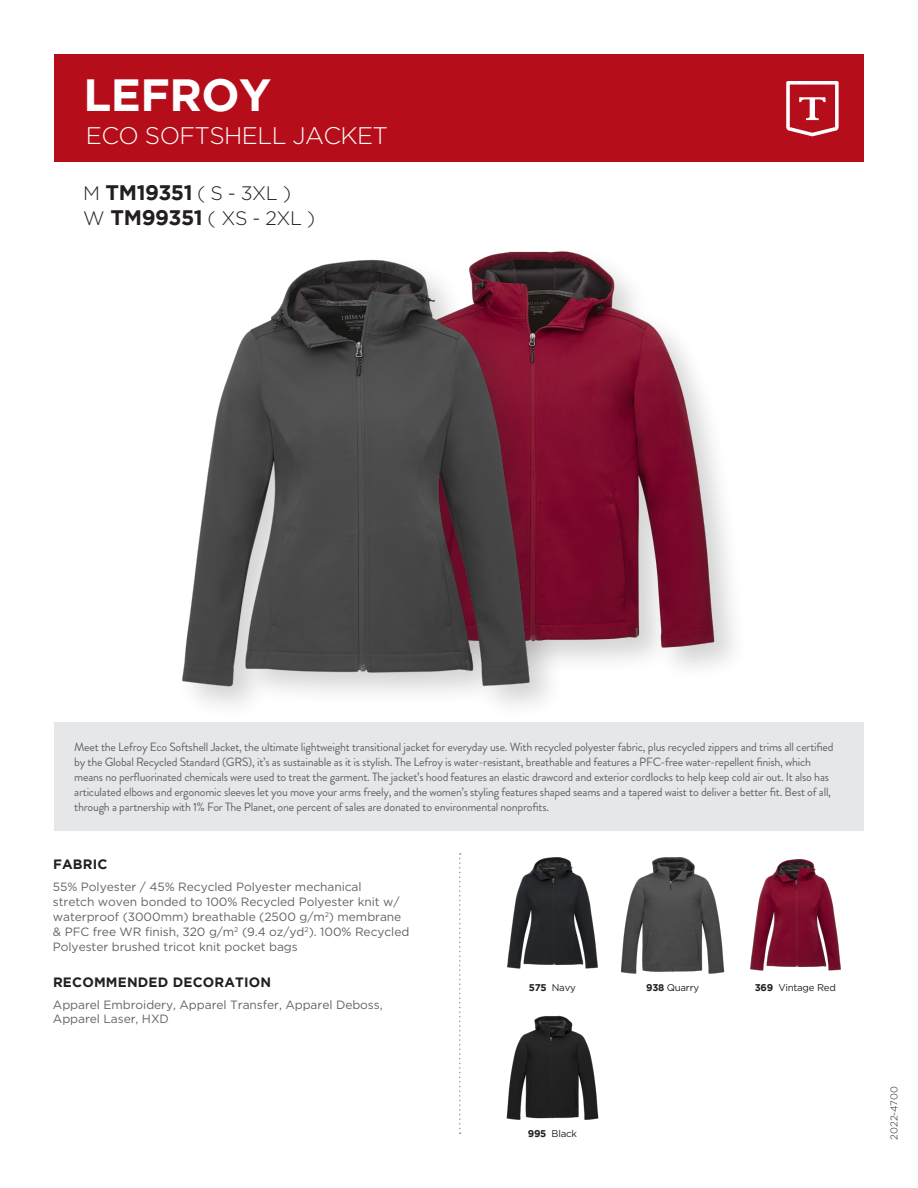
<style>
.page{position:relative;width:918px;height:1188px;background:#fff}
.page>*{position:absolute;margin:0;border:0;box-sizing:border-box;transform-origin:0 0}
.Product_Name{font:700 45px "Gotham";letter-spacing:-.01em;color:#fff}
.Secondary_Name{font:300 24px "Gotham";letter-spacing:-.025em;color:#fff}
.t1{font:300 19.5px "Gotham";letter-spacing:-.025em;color:#231f20}
.Item_Bullets{font:700 13.5px "Gotham";letter-spacing:.015em;color:#231f20}
.Product_Features{font:700 13.5px "Gotham";letter-spacing:.015em;color:#231f20}
.Item_Description{font:12px/15px "Brandon Grotesque";letter-spacing:-.02em;color:#636366}
.Fabric{font:12px/15px "Gotham";letter-spacing:-.005em;color:#636366}
.Decoration_Methods{font:12px/14.4px "Gotham";letter-spacing:-.005em;color:#636366}
.Colour_Name{font:9.75px "Gotham";letter-spacing:-.025em;color:#231f20}
.Colour_Name-2{font:300 9.75px "Gotham";letter-spacing:-.005em;color:#231f20}
.s1{font-weight:700;font-size:21px}
.s2{font-weight:700}
</style>
<div class="page">
<div style="left:358px;top:246px;width:390px;height:436px;background:#231f20;opacity:.19"></div>
<img style="left:361px;top:249px;width:356px;height:402px">
<div style="left:177px;top:254px;width:387px;height:466px;background:#231f20;opacity:.19"></div>
<img style="left:178px;top:256px;width:356px;height:435px">
<div style="left:54px;top:54px;width:810px;height:108px;background:#b50e1a"></div>
<svg style="left:459px;top:853px;width:2px;height:281px"></svg>
<svg style="left:786px;top:81px;width:53px;height:55px"></svg>
<img style="left:507px;top:857px;width:91px;height:112px">
<img style="left:506px;top:1016px;width:93px;height:104px">
<img style="left:621px;top:857px;width:103px;height:117px">
<img style="left:750px;top:859px;width:91px;height:112px">
<div style="left:54px;top:722px;width:810px;height:109px;background:#e6e7e9"></div>
<p class="Product_Name" style="left:83px;top:69px;width:190px">LEFROY</p>
<p class="Secondary_Name" style="left:86px;top:123px;width:304px">ECO SOFTSHELL JACKET</p>
<p class="t1" style="left:83px;top:183px;width:210px">M <span class="s1">TM19351</span> ( S - 3XL )</p>
<p class="t1" style="left:83px;top:208px;width:234px">W <span class="s1">TM99351</span> ( XS - 2XL )</p>
<p class="Item_Description" style="left:74px;top:740px;width:761px">Meet the Lefroy Eco Softshell Jacket, the ultimate lightweight transitional jacket for everyday use. With recycled polyester fabric, plus recycled zippers and trims all certified by the Global Recycled Standard (GRS), it’s as sustainable as it is stylish. The Lefroy is water-resistant, breathable and features a PFC-free water-repellent finish, which means no perfluorinated chemicals were used to treat the garment. The jacket’s hood features an elastic drawcord and exterior cordlocks to help keep cold air out. It also has articulated elbows and ergonomic sleeves let you move your arms freely, and the women’s styling features shaped seams and a tapered waist to deliver a better fit. Best of all, through a partnership with 1% For The Planet, one percent of sales are donated to environmental nonprofits.</p>
<p class="Product_Features" style="left:53px;top:857px;width:56px">FABRIC</p>
<p class="Fabric" style="left:53px;top:879px;width:358px">55% Polyester / 45% Recycled Polyester mechanical<br>stretch woven bonded to 100% Recycled Polyester knit w/ waterproof (3000mm) breathable (2500 g/m<sup>2</sup>) membrane &amp; PFC free WR finish, 320 g/m<sup>2</sup> (9.4 oz/yd<sup>2</sup>). 100% Recycled Polyester brushed tricot knit pocket bags</p>
<p class="Item_Bullets" style="left:53px;top:975px;width:220px">RECOMMENDED DECORATION</p>
<p class="Decoration_Methods" style="left:53px;top:997px;width:331px">Apparel Embroidery, Apparel Transfer, Apparel Deboss,<br>Apparel Laser, HXD</p>
<p class="Colour_Name" style="left:529px;top:982px;width:49px"><span class="s2">575</span> Navy</p>
<p class="Colour_Name" style="left:528px;top:1128px;width:51px"><span class="s2">995</span> Black</p>
<p class="Colour_Name" style="left:646px;top:982px;width:54px"><span class="s2">938</span> Quarry</p>
<p class="Colour_Name" style="left:755px;top:982px;width:83px"><span class="s2">369</span> Vintage Red</p>
<p class="Colour_Name-2" style="left:889px;top:1140px;width:55px;rotate:-90deg">2022-4700</p>
</div>
